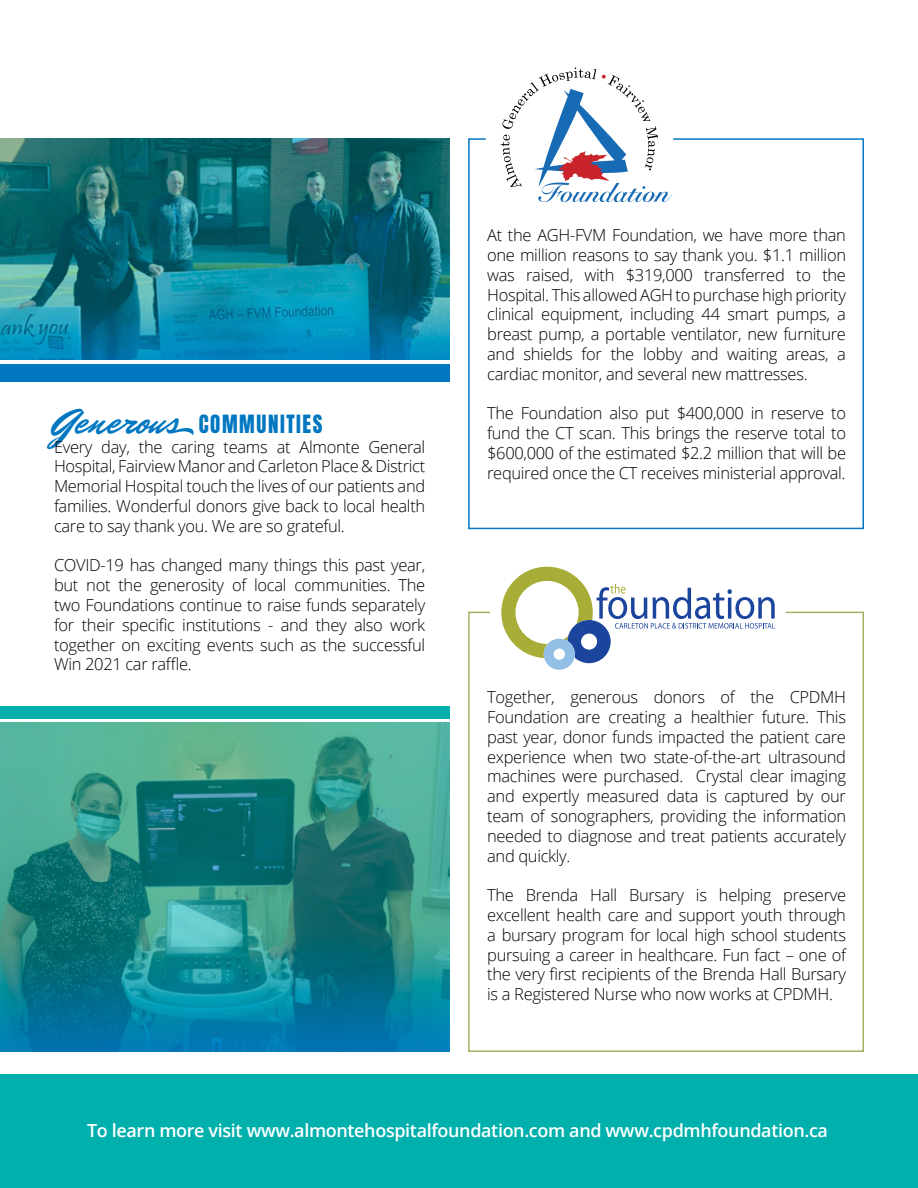
<style>
.page{position:relative;width:918px;height:1188px;background:#fff}
.page>*{position:absolute;margin:0;border:0;box-sizing:border-box;transform-origin:0 0}
.t1{font:21px "Anton";letter-spacing:.075em;color:#0177c1}
.t2{font:600 18px "Open Sans";letter-spacing:-.02em;color:#fff}
.t3{font:300 16.5px/19.8px "Open Sans";letter-spacing:-.02em;color:#000;text-align:justify}
.s1{font-family:"Mr Dafoe Pro";font-size:39px}
</style>
<div class="page">
<svg style="left:468px;top:611px;width:396px;height:441px"></svg>
<svg style="left:468px;top:138px;width:396px;height:392px"></svg>
<div style="left:0;top:706px;width:450px;height:12px;background:#00b0ad"></div>
<div style="left:0;top:364px;width:450px;height:17px;background:#0177c1"></div>
<div style="left:0;top:1075px;width:918px;height:113px;background:#00b0ad"></div>
<img style="left:0;top:138px;width:450px;height:222px">
<img style="left:0;top:723px;width:450px;height:329px">
<svg style="left:500px;top:67px;width:172px;height:135px"></svg>
<svg style="left:501px;top:567px;width:274px;height:103px"></svg>
<p class="t1" style="left:54px;top:413px;width:270px"><span class="s1">Generous</span>COMMUNITIES</p>
<p class="t3" style="left:54px;top:436px;width:373px">Every day, the caring teams at Almonte General Hospital, Fairview Manor and Carleton Place &amp; District Memorial Hospital touch the lives of our patients and families. Wonderful donors give back to local health care to say thank you. We are so grateful.</p>
<p class="t3" style="left:54px;top:555px;width:373px">COVID-19 has changed many things this past year, but not the generosity of local communities. The two Foundations continue to raise funds separately for their specific institutions - and they also work together on exciting events such as the successful Win 2021 car raffle.</p>
<p class="t3" style="left:487px;top:225px;width:360px">At the AGH-FVM Foundation, we have more than one million reasons to say thank you. $1.1 million was raised, with $319,000 transferred to the Hospital. This allowed AGH to purchase high priority clinical equipment, including 44 smart pumps, a breast pump, a portable ventilator, new furniture and shields for the lobby and waiting areas, a cardiac monitor, and several new mattresses.</p>
<p class="t3" style="left:487px;top:403px;width:360px">The Foundation also put $400,000 in reserve to fund the CT scan. This brings the reserve total to $600,000 of the estimated $2.2 million that will be required once the CT receives ministerial approval.</p>
<p class="t3" style="left:487px;top:687px;width:360px">Together, generous donors of the CPDMH Foundation are creating a healthier future. This past year, donor funds impacted the patient care experience when two state-of-the-art ultrasound machines were purchased. Crystal clear imaging and expertly measured data is captured by our team of sonographers, providing the information needed to diagnose and treat patients accurately and quickly.</p>
<p class="t3" style="left:487px;top:885px;width:360px">The Brenda Hall Bursary is helping preserve excellent health care and support youth through a bursary program for local high school students pursuing a career in healthcare. Fun fact – one of the very first recipients of the Brenda Hall Bursary is a Registered Nurse who now works at CPDMH.</p>
<p class="t2" style="left:87px;top:1118px;width:742px">To learn more visit www.almontehospitalfoundation.com and www.cpdmhfoundation.ca</p>
</div>
